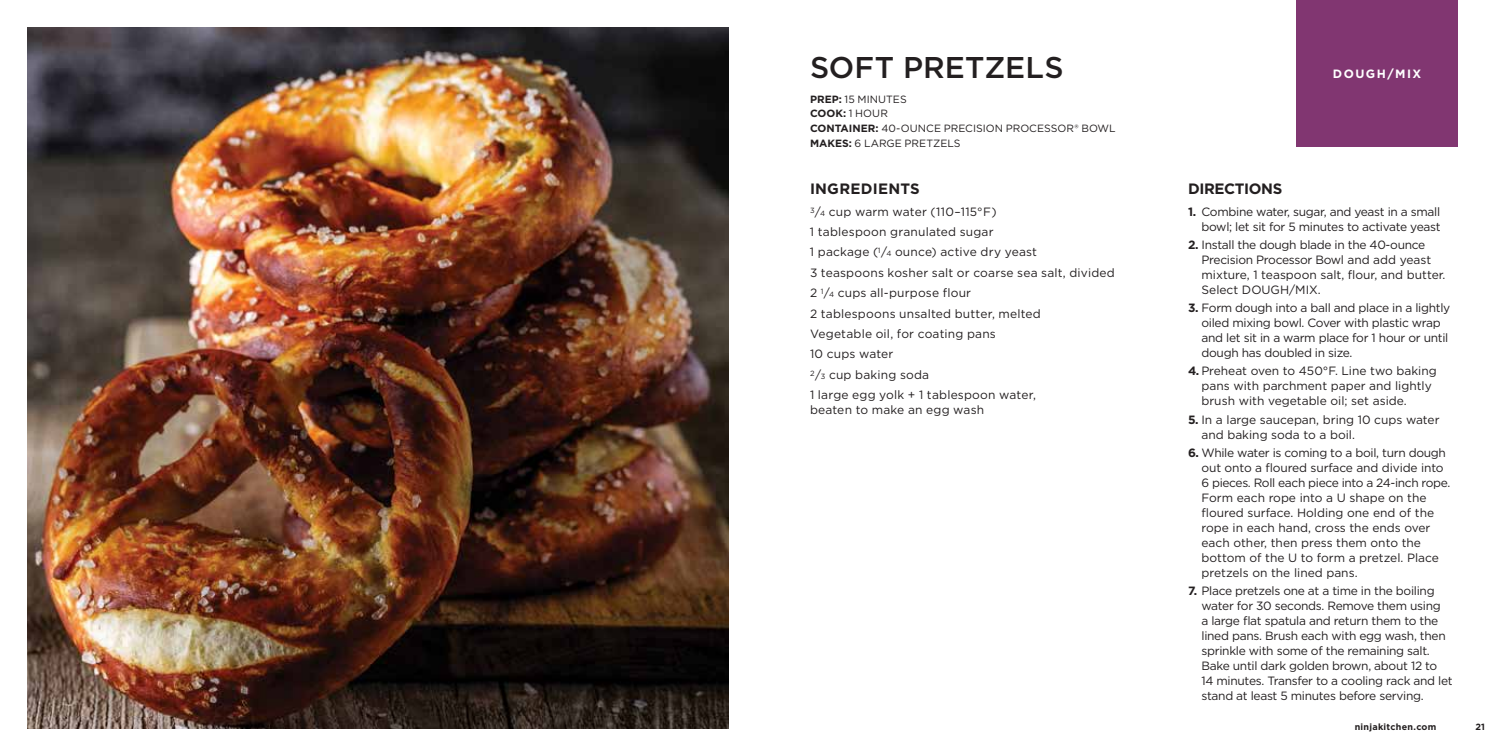
<style>
.page{position:relative;width:1512px;height:756px;background:#fff}
.page>*{position:absolute;margin:0;border:0;box-sizing:border-box;transform-origin:0 0}
.t1{font:500 30px "Gotham";letter-spacing:.005em;color:#231f20}
.t2{font:700 15px "Gotham";letter-spacing:.005em;color:#231f20}
.t3{font:700 15px "Gotham";letter-spacing:-.025em;color:#231f20}
.t4{font:12px/15px "Gotham";letter-spacing:-.015em;color:#231f20}
.t5{font:12px/20.4px "Gotham";letter-spacing:.015em;color:#231f20}
.t6{font:700 12px "Gotham";letter-spacing:.125em;color:#fff}
.t7{font:10.5px/14.7px "Gotham";letter-spacing:.005em;color:#231f20}
.t8{font:700 9px "Gotham";letter-spacing:.03em;color:#231f20}
.s1{font-weight:700}
.s2{font-size:7.5px}
</style>
<div class="page">
<img style="left:27px;top:27px;width:702px;height:702px">
<div style="left:1296px;top:0;width:162px;height:147px;background:#813671"></div>
<h1 class="t1" style="left:810px;top:48px;width:255px">SOFT PRETZELS</h1>
<p class="t7" style="left:810px;top:91px;width:307px"><span class="s1">PREP:</span> 15 MINUTES<br><span class="s1">COOK:</span> 1 HOUR<br><span class="s1">CONTAINER:</span> 40-OUNCE PRECISION PROCESSOR® BOWL<br><span class="s1">MAKES:</span> 6 LARGE PRETZELS</p>
<p class="t2" style="left:810px;top:179px;width:111px">INGREDIENTS</p>
<p class="t5" style="left:810px;top:201px;width:306px"><sup>3</sup>/<span class="s2">4</span> cup warm water (110–115°F)<br>1 tablespoon granulated sugar<br>1 package (<sup>1</sup>/<span class="s2">4</span> ounce) active dry yeast<br>3 teaspoons kosher salt or coarse sea salt, divided<br>2 <sup>1</sup>/<span class="s2">4</span> cups all-purpose flour<br>2 tablespoons unsalted butter, melted<br>Vegetable oil, for coating pans<br>10 cups water<br><sup>2</sup>/<span class="s2">3</span> cup baking soda<br>1 large egg yolk + 1 tablespoon water,</p>
<p class="t5" style="left:810px;top:399px;width:176px">beaten to make an egg wash</p>
<p class="t6" style="left:1333px;top:66px;width:90px">DOUGH/MIX</p>
<p class="t3" style="left:1188px;top:179px;width:96px">DIRECTIONS</p>
<p class="t4" style="left:1188px;top:204px;width:254px;text-align:right"><span class="s1">1.</span> Combine water, sugar, and yeast in a small bowl; let sit for 5 minutes to activate yeast</p>
<p class="t4" style="left:1202px;top:237px;width:245px;text-indent:-14px"><span class="s1">2.</span> Install the dough blade in the 40-ounce Precision Processor Bowl and add yeast mixture, 1 teaspoon salt, flour, and butter.<br>Select DOUGH/MIX.</p>
<p class="t4" style="left:1202px;top:300px;width:250px;text-indent:-14px"><span class="s1">3.</span> Form dough into a ball and place in a lightly oiled mixing bowl. Cover with plastic wrap and let sit in a warm place for 1 hour or until dough has doubled in size.</p>
<p class="t4" style="left:1202px;top:363px;width:237px;text-indent:-14px"><span class="s1">4.</span> Preheat oven to 450°F. Line two baking pans with parchment paper and lightly brush with vegetable oil; set aside.</p>
<p class="t4" style="left:1202px;top:412px;width:240px;text-indent:-14px"><span class="s1">5.</span> In a large saucepan, bring 10 cups water and baking soda to a boil.</p>
<p class="t4" style="left:1202px;top:445px;width:250px;text-indent:-14px"><span class="s1">6.</span> While water is coming to a boil, turn dough out onto a floured surface and divide into 6 pieces. Roll each piece into a 24-inch rope.<br>Form each rope into a U shape on the floured surface. Holding one end of the rope in each hand, cross the ends over each other, then press them onto the bottom of the U to form a pretzel. Place pretzels on the lined pans.</p>
<p class="t4" style="left:1202px;top:583px;width:253px;text-indent:-14px"><span class="s1">7.</span> Place pretzels one at a time in the boiling water for 30 seconds. Remove them using<br>a large flat spatula and return them to the lined pans. Brush each with egg wash, then sprinkle with some of the remaining salt.<br>Bake until dark golden brown, about 12 to<br>14 minutes. Transfer to a cooling rack and let stand at least 5 minutes before serving.</p>
<p class="t8" style="left:1355px;top:721px;width:83px">ninjakitchen.com</p>
<p class="t8" style="left:1475px;top:721px;width:11px">21</p>
</div>
